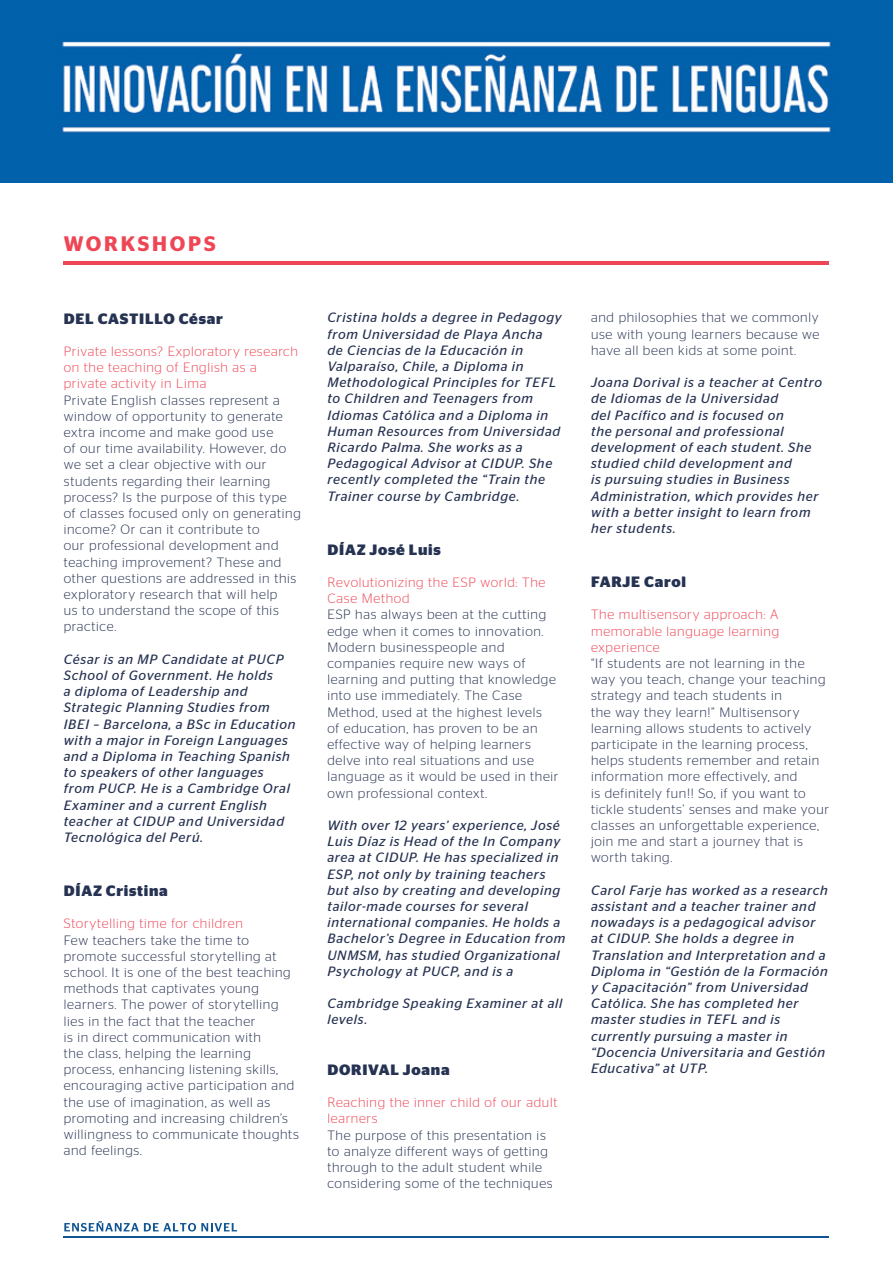
<style>
.page{position:relative;width:893px;height:1263px;background:#fff}
.page>*{position:absolute;margin:0;border:0;box-sizing:border-box;transform-origin:0 0}
.t1{font:600 21px "Stag Sans";letter-spacing:.13em;color:#ef4655}
.t2{font:700 15px "Stag Sans";letter-spacing:.05em;color:#263252}
.t3{font:300 13.5px/16.2px "Stag Sans";letter-spacing:.05em;color:#263252}
.t4{font:italic 13.5px/16.2px "Stag Sans";letter-spacing:.05em;color:#263252}
.t5{font:300 13.5px/16.2px "Stag Sans";letter-spacing:.05em;color:#ef4655}
</style>
<div class="page">
<img style="left:0;top:0;width:893px;height:183px">
<hr style="left:64px;top:1237px;width:765px;height:1px;background:#105593">
<svg style="left:64px;top:1221px;width:173px;height:10px"></svg>
<hr style="left:64px;top:261px;width:765px;height:4px;background:#ef4655">
<h1 class="t1" style="left:64px;top:231px;width:154px">WORKSHOPS</h1>
<p class="t2" style="left:64px;top:310px;width:161px">DEL CASTILLO César</p>
<p class="t5" style="left:64px;top:343px;width:236px">Private lessons? Exploratory research on the teaching of English as a private activity in Lima</p>
<p class="t3" style="left:64px;top:391px;width:239px">Private English classes represent a window of opportunity to generate extra income and make good use<br>of our time availability. However, do we set a clear objective with our students regarding their learning process? Is the purpose of this type of classes focused only on generating income? Or can it contribute to<br>our professional development and teaching improvement? These and other questions are addressed in this exploratory research that will help<br>us to understand the scope of this practice.</p>
<p class="t4" style="left:64px;top:651px;width:233px">César is an MP Candidate at PUCP<br>School of Government. He holds<br>a diploma of Leadership and<br>Strategic Planning Studies from<br>IBEI – Barcelona, a BSc in Education with a major in Foreign Languages and a Diploma in Teaching Spanish to speakers of other languages from PUCP. He is a Cambridge Oral<br>Examiner and a current English teacher at CIDUP and Universidad<br>Tecnológica del Perú.</p>
<p class="t2" style="left:64px;top:882px;width:106px">DÍAZ Cristina</p>
<p class="t5" style="left:64px;top:915px;width:181px">Storytelling time for children</p>
<p class="t3" style="left:64px;top:931px;width:237px">Few teachers take the time to promote successful storytelling at school. It is one of the best teaching methods that captivates young learners. The power of storytelling lies in the fact that the teacher<br>is in direct communication with<br>the class, helping the learning process, enhancing listening skills, encouraging active participation and the use of imagination, as well as promoting and increasing children’s willingness to communicate thoughts and feelings.</p>
<p class="t4" style="left:327px;top:309px;width:236px">Cristina holds a degree in Pedagogy from Universidad de Playa Ancha<br>de Ciencias de la Educación in<br>Valparaíso, Chile, a Diploma in<br>Methodological Principles for TEFL to Children and Teenagers from<br>Idiomas Católica and a Diploma in<br>Human Resources from Universidad<br>Ricardo Palma. She works as a<br>Pedagogical Advisor at CIDUP. She recently completed the “Train the<br>Trainer course by Cambridge.</p>
<p class="t2" style="left:327px;top:541px;width:115px">DÍAZ José Luis</p>
<p class="t5" style="left:327px;top:574px;width:219px">Revolutionizing the ESP world: The<br>Case Method</p>
<p class="t3" style="left:327px;top:606px;width:233px">ESP has always been at the cutting edge when it comes to innovation.<br>Modern businesspeople and companies require new ways of learning and putting that knowledge into use immediately. The Case<br>Method, used at the highest levels<br>of education, has proven to be an effective way of helping learners delve into real situations and use language as it would be used in their own professional context.</p>
<p class="t4" style="left:327px;top:817px;width:239px">With over 12 years’ experience, José Luis Díaz is Head of the In Company area at CIDUP. He has specialized in ESP, not only by training teachers but also by creating and developing tailor-made courses for several international companies. He holds a Bachelor’s Degree in Education from UNMSM, has studied Organizational Psychology at PUCP, and is a</p>
<p class="t4" style="left:327px;top:995px;width:237px">Cambridge Speaking Examiner at all levels.</p>
<p class="t2" style="left:327px;top:1061px;width:124px">DORIVAL Joana</p>
<p class="t5" style="left:327px;top:1094px;width:231px">Reaching the inner child of our adult learners</p>
<p class="t3" style="left:327px;top:1126px;width:227px">The purpose of this presentation is to analyze different ways of getting through to the adult student while considering some of the techniques</p>
<p class="t3" style="left:591px;top:309px;width:230px;text-align:justify">and philosophies that we commonly use with young learners because we have all been kids at some point.</p>
<p class="t4" style="left:591px;top:374px;width:232px">Joana Dorival is a teacher at Centro de Idiomas de la Universidad<br>del Pacífico and is focused on<br>the personal and professional development of each student. She studied child development and<br>is pursuing studies in Business<br>Administration, which provides her with a better insight to learn from her students.</p>
<p class="t2" style="left:591px;top:573px;width:96px">FARJE Carol</p>
<p class="t5" style="left:591px;top:606px;width:190px;text-align:justify">The multisensory approach: A memorable language learning experience</p>
<p class="t3" style="left:591px;top:655px;width:239px">“If students are not learning in the way you teach, change your teaching strategy and teach students in<br>the way they learn!” Multisensory learning allows students to actively participate in the learning process, helps students remember and retain information more effectively, and<br>is definitely fun!! So, if you want to tickle students’ senses and make your classes an unforgettable experience, join me and start a journey that is worth taking.</p>
<p class="t4" style="left:591px;top:882px;width:238px">Carol Farje has worked as a research assistant and a teacher trainer and nowadays is a pedagogical advisor at CIDUP. She holds a degree in<br>Translation and Interpretation and a<br>Diploma in “Gestión de la Formación y Capacitación” from Universidad<br>Católica. She has completed her master studies in TEFL and is currently pursuing a master in “Docencia Universitaria and Gestión<br>Educativa” at UTP.</p>
</div>
